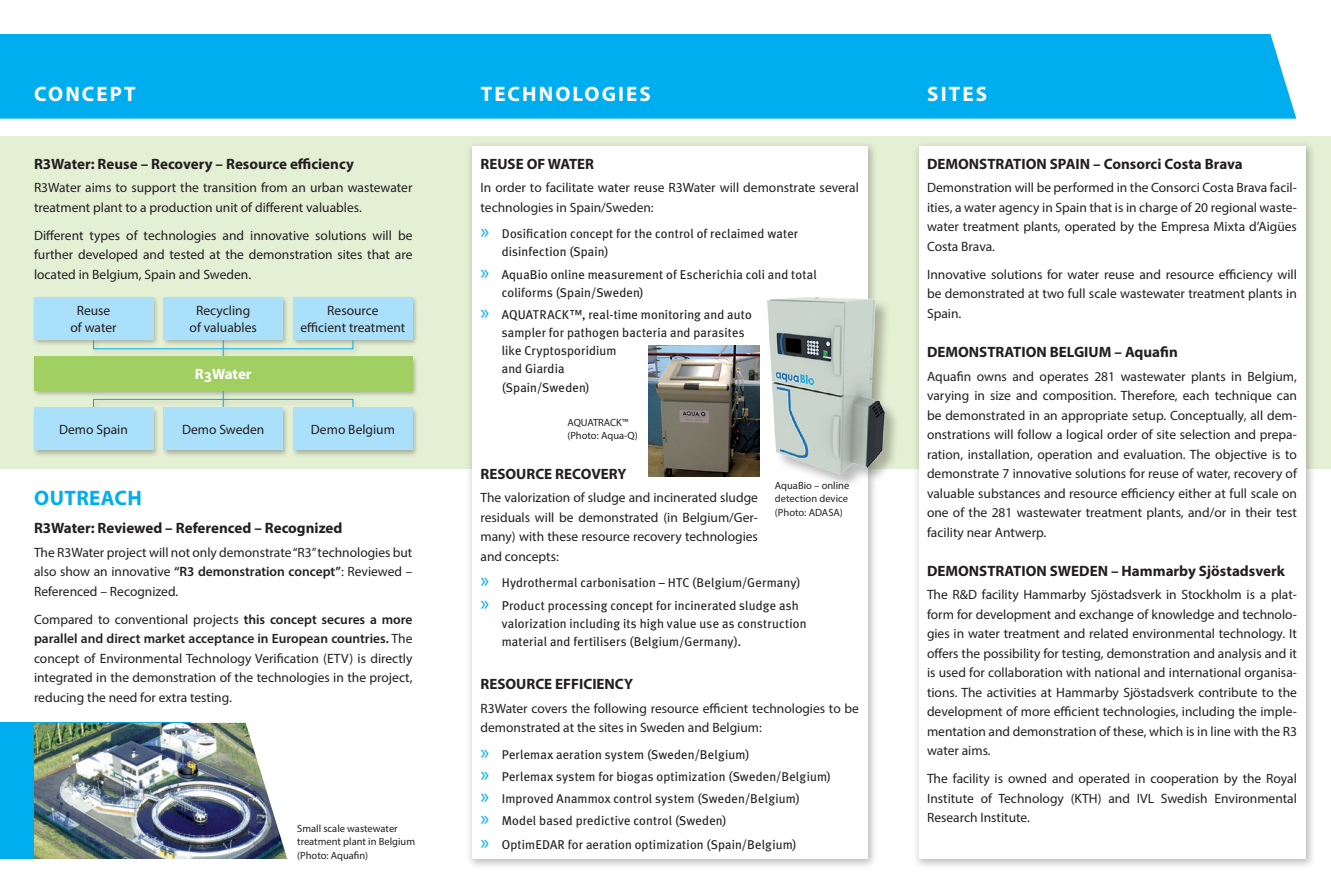
<style>
.page{position:relative;width:1331px;height:893px;background:#fff}
.page>*{position:absolute;margin:0;border:0;box-sizing:border-box;transform-origin:0 0}
.t1{font:700 21px "Myriad Pro";letter-spacing:.1em;color:#fff}
.t2{font:700 21px "Myriad Pro";letter-spacing:.02em;color:#00aeef}
.t3{font:700 15px "Myriad Pro";color:#231f20}
.t4{font:700 15px "Myriad Pro";letter-spacing:-.005em;color:#fff}
.t5{font:13.5px/19.5px "Myriad Pro";color:#231f20;text-align:justify}
.t6{font:12.75px/18px "Meta Plus";letter-spacing:.01em;color:#231f20}
.t7{font:10.5px/13.5px "Myriad Pro";color:#231f20}
.s1{font-weight:600}
.s2{font-family:"Myriad Pro";font-size:21px;color:#00aeef}
</style>
<div class="page">
<div style="left:0;top:136px;width:1331px;height:333px;background:#e4f0d4"></div>
<div style="left:466px;top:141px;width:412px;height:728px;background:#231f20;opacity:.3"></div>
<div style="left:472px;top:147px;width:395px;height:712px;background:#fff"></div>
<div style="left:912px;top:141px;width:404px;height:728px;background:#231f20;opacity:.3"></div>
<div style="left:918px;top:147px;width:387px;height:712px;background:#fff"></div>
<div style="left:0;top:34px;width:1296px;height:85px;background:#00aeef"></div>
<div style="left:31px;top:295px;width:388px;height:162px;background:#231f20;opacity:.3"></div>
<svg style="left:223px;top:340px;width:1px;height:17px"></svg>
<div style="left:93px;top:399px;width:260px;height:9px;border:1px solid #00aeef"></div>
<svg style="left:223px;top:391px;width:1px;height:17px"></svg>
<div style="left:34px;top:297px;width:119px;height:43px;background:#aae0f9"></div>
<div style="left:34px;top:408px;width:119px;height:42px;background:#aae0f9"></div>
<div style="left:164px;top:297px;width:119px;height:43px;background:#aae0f9"></div>
<div style="left:34px;top:357px;width:378px;height:34px;background:#a2cf62"></div>
<div style="left:164px;top:408px;width:119px;height:42px;background:#aae0f9"></div>
<div style="left:293px;top:297px;width:119px;height:43px;background:#aae0f9"></div>
<div style="left:293px;top:408px;width:119px;height:42px;background:#aae0f9"></div>
<div style="left:0;top:723px;width:191px;height:136px;background:#00aeef"></div>
<img style="left:34px;top:723px;width:253px;height:136px">
<img style="left:648px;top:345px;width:110px;height:131px">
<div style="left:767px;top:297px;width:134px;height:193px;background:#231f20;opacity:.3"></div>
<img style="left:758px;top:291px;width:133px;height:190px">
<h1 class="t1" style="left:34px;top:80px;width:16px">conce</h1>
<h1 class="t1" style="left:110px;top:80px;width:24px">pt</h1>
<h1 class="t1" style="left:481px;top:80px;width:16px">techno</h1>
<h1 class="t1" style="left:573px;top:80px;width:57px">logies</h1>
<h1 class="t1" style="left:927px;top:80px;width:13px">sites</h1>
<p class="t3" style="left:34px;top:154px;width:321px">R3Water: Reuse – Recovery – Resource efficiency</p>
<p class="t5" style="left:34px;top:178px;width:380px">R3Water aims to support the transition from an urban wastewater treatment plant to a production unit of different valuables.</p>
<p class="t5" style="left:34px;top:225px;width:380px">Different types of technologies and innovative solutions will be further developed and tested at the demonstration sites that are located in Belgium, Spain and Sweden.</p>
<p class="t5" style="left:70px;top:302px;width:48px;line-height:16.5px;text-align:center">Reuse of water</p>
<p class="t5" style="left:59px;top:419px;width:70px">Demo Spain</p>
<p class="t5" style="left:190px;top:302px;width:69px;line-height:16.5px;text-align:center">Recycling of valuables</p>
<p class="t4" style="left:195px;top:364px;width:58px">R3Water</p>
<p class="t5" style="left:182px;top:419px;width:84px">Demo Sweden</p>
<p class="t5" style="left:300px;top:302px;width:106px;line-height:16.5px;text-align:center">Resource<br>efficient treatment</p>
<p class="t5" style="left:311px;top:419px;width:85px">Demo Belgium</p>
<h1 class="t2" style="left:34px;top:484px;width:109px">OUTREACH</h1>
<p class="t3" style="left:34px;top:518px;width:310px">R3Water: Reviewed – Referenced – Recognized</p>
<p class="t5" style="left:34px;top:542px;width:380px">The R3Water project will not only demonstrate “R3” technologies but also show an innovative <span class="s1">“R3 demonstration concept”</span>: Reviewed – Referenced – Recognized.</p>
<p class="t5" style="left:34px;top:609px;width:380px">Compared to conventional projects <span class="s1">this concept secures a more parallel and direct market acceptance in European countries.</span> The concept of Environmental Technology Verification (ETV) is directly integrated in the demonstration of the technologies in the project, reducing the need for extra testing.</p>
<p class="t7" style="left:297px;top:821px;width:119px">Small scale wastewater treatment plant in Belgium (Photo: Aquafin)</p>
<p class="t3" style="left:480px;top:154px;width:115px">REUSE OF WATER</p>
<p class="t5" style="left:480px;top:178px;width:380px">In order to facilitate water reuse R3Water will demonstrate several technologies in Spain/Sweden:</p>
<p class="t6" style="left:502px;top:225px;width:298px;text-indent:-21px"><span class="s2">»</span> Dosification concept for the control of reclaimed water disinfection (Spain)</p>
<p class="t6" style="left:502px;top:265px;width:316px;text-indent:-21px"><span class="s2">»</span> AquaBio online measurement of Escherichia coli and total coliforms (Spain/Sweden)</p>
<p class="t6" style="left:502px;top:305px;width:252px;text-indent:-21px"><span class="s2">»</span> AQUATRACK™, real-time monitoring and auto sampler for pathogen bacteria and parasites like Cryptosporidium<br>and Giardia</p>
<p class="t6" style="left:502px;top:379px;width:90px">(Spain/Sweden)</p>
<p class="t7" style="left:567px;top:415px;width:72px">AQUATRACK™ (Photo: Aqua-Q)</p>
<p class="t3" style="left:480px;top:464px;width:148px">RESOURCE RECOVERY</p>
<p class="t5" style="left:480px;top:488px;width:279px">The valorization of sludge and incinerated sludge residuals will be demonstrated (in Belgium/Ger&shy;many) with these resource recovery technologies and concepts:</p>
<p class="t6" style="left:480px;top:572px;width:322px;line-height:22.2px"><span class="s2">»</span> Hydrothermal carbonisation – HTC (Belgium/Germany) <span class="s2">»</span> Product processing concept for incinerated sludge ash</p>
<p class="t6" style="left:502px;top:614px;width:306px">valorization including its high value use as construction material and fertilisers (Belgium/Germany).</p>
<p class="t3" style="left:480px;top:674px;width:154px">RESOURCE EFFICIENCY</p>
<p class="t5" style="left:480px;top:698px;width:380px">R3Water covers the following resource efficient technologies to be demonstrated at the sites in Sweden and Belgium:</p>
<p class="t6" style="left:480px;top:743px;width:352px;line-height:22.2px"><span class="s2">»</span> Perlemax aeration system (Sweden/Belgium)<br><span class="s2">»</span> Perlemax system for biogas optimization (Sweden/Belgium) <span class="s2">»</span> Improved Anammox control system (Sweden/Belgium)<br><span class="s2">»</span> Model based predictive control (Sweden)</p>
<p class="t6" style="left:480px;top:836px;width:318px"><span class="s2">»</span> OptimEDAR for aeration optimization (Spain/Belgium)</p>
<p class="t7" style="left:775px;top:478px;width:76px;text-align:justify">AquaBio – online detection device (Photo: ADASA)</p>
<p class="t3" style="left:927px;top:154px;width:317px">DEMONSTRATION SPAIN – Consorci Costa Brava</p>
<p class="t5" style="left:927px;top:178px;width:371px">Demonstration will be performed in the Consorci Costa Brava facil&shy;ities, a water agency in Spain that is in charge of 20 regional waste&shy;water treatment plants, operated by the Empresa Mixta d’Aigües Costa Brava.</p>
<p class="t5" style="left:927px;top:264px;width:371px">Innovative solutions for water reuse and resource efficiency will be demonstrated at two full scale wastewater treatment plants in Spain.</p>
<p class="t3" style="left:927px;top:342px;width:252px">DEMONSTRATION BELGIUM – Aquafin</p>
<p class="t5" style="left:927px;top:366px;width:371px">Aquafin owns and operates 281 wastewater plants in Belgium, varying in size and composition. Therefore, each technique can be demonstrated in an appropriate setup. Conceptually, all dem&shy;onstrations will follow a logical order of site selection and prepa&shy;ration, installation, operation and evaluation. The objective is to demonstrate 7 innovative solutions for reuse of water, recovery of valuable substances and resource efficiency either at full scale on one of the 281 wastewater treatment plants, and/or in their test facility near Antwerp.</p>
<p class="t3" style="left:927px;top:561px;width:359px">DEMONSTRATION SWEDEN – Hammarby Sjöstadsverk</p>
<p class="t5" style="left:927px;top:585px;width:371px">The R&amp;D facility Hammarby Sjöstadsverk in Stockholm is a plat&shy;form for development and exchange of knowledge and technolo&shy;gies in water treatment and related environmental technology. It offers the possibility for testing, demonstration and analysis and it is used for collaboration with national and international organisa&shy;tions. The activities at Hammarby Sjöstadsverk contribute to the development of more efficient technologies, including the imple&shy;mentation and demonstration of these, which is in line with the R3 water aims.</p>
<p class="t5" style="left:927px;top:769px;width:371px">The facility is owned and operated in cooperation by the Royal Institute of Technology (KTH) and IVL Swedish Environmental Research Institute.</p>
</div>
